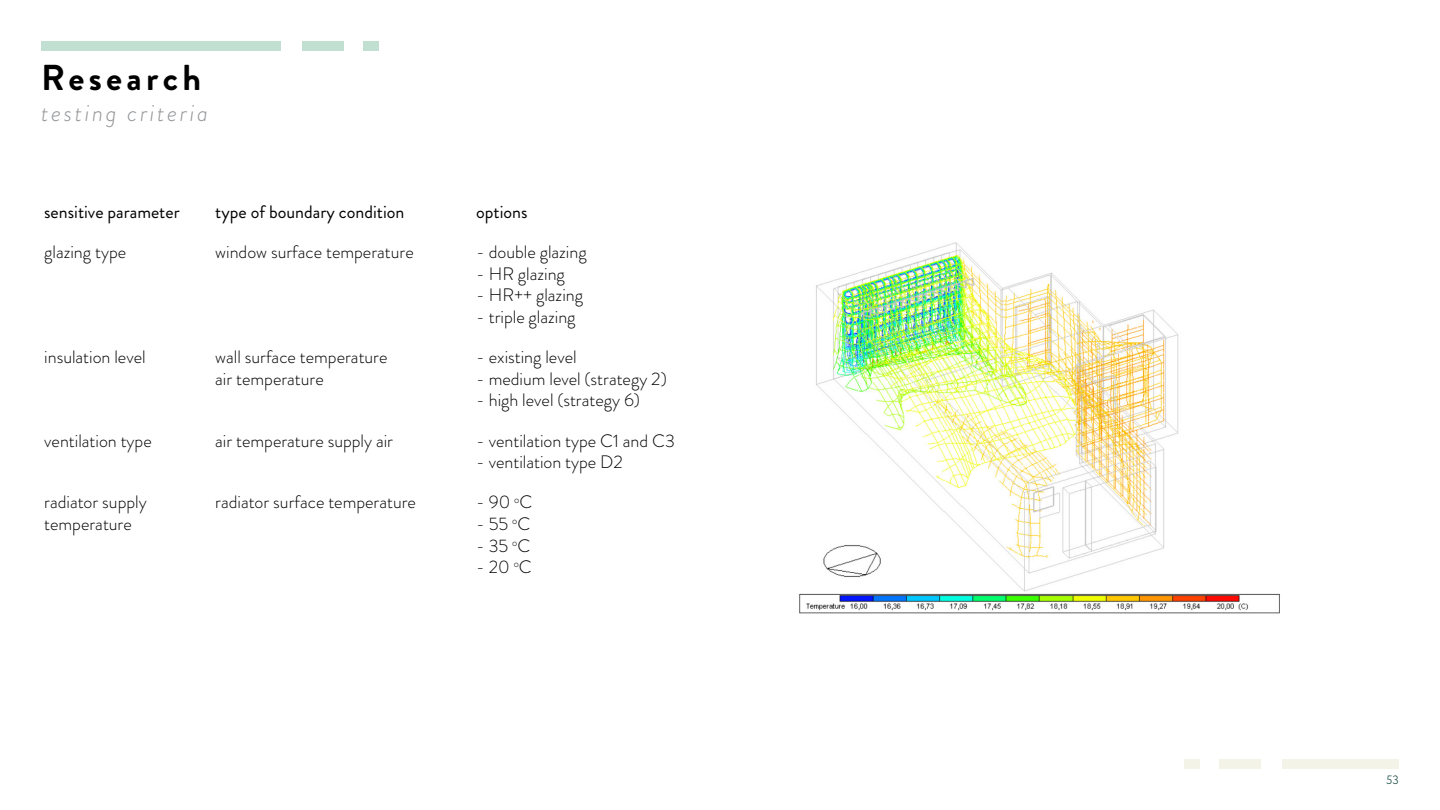
<style>
.page{position:relative;width:1440px;height:810px;background:#fff}
.page>*{position:absolute;margin:0;border:0;box-sizing:border-box;transform-origin:0 0}
.t1{font:700 36px "Brandon Grotesque";letter-spacing:.12em;color:#000}
.t2{font:italic 300 24px "Brandon Grotesque";letter-spacing:.11em;color:#939598}
.t3{font:300 18px "Brandon Grotesque";color:#000}
.t4{font:18px "Brandon Grotesque";color:#000}
.t5{font:300 12px "Circe";color:#00382b}
</style>
<div class="page">
<div style="left:41px;top:41px;width:240px;height:10px;background:#c1e0d2"></div>
<div style="left:303px;top:41px;width:41px;height:10px;background:#c1e0d2"></div>
<div style="left:363px;top:41px;width:16px;height:10px;background:#c1e0d2"></div>
<div style="left:1282px;top:759px;width:117px;height:10px;background:#f4f3e8"></div>
<div style="left:1219px;top:759px;width:41px;height:10px;background:#f4f3e8"></div>
<div style="left:1184px;top:759px;width:16px;height:10px;background:#f4f3e8"></div>
<img style="left:799px;top:242px;width:481px;height:372px">
<p class="t1" style="left:41px;top:53px;width:161px">Research</p>
<p class="t2" style="left:41px;top:96px;width:168px">testing criteria</p>
<p class="t4" style="left:44px;top:200px;width:137px">sensitive parameter</p>
<p class="t4" style="left:215px;top:200px;width:191px">type of boundary condition</p>
<p class="t4" style="left:476px;top:200px;width:53px">options</p>
<p class="t3" style="left:44px;top:240px;width:83px">glazing type</p>
<p class="t3" style="left:215px;top:240px;width:200px">window surface temperature</p>
<p class="t3" style="left:476px;top:240px;width:112px">- double glazing</p>
<p class="t3" style="left:476px;top:261px;width:90px">- HR glazing</p>
<p class="t3" style="left:476px;top:283px;width:108px">- HR++ glazing</p>
<p class="t3" style="left:476px;top:305px;width:101px">- triple glazing</p>
<p class="t3" style="left:44px;top:345px;width:103px">insulation level</p>
<p class="t3" style="left:215px;top:345px;width:174px">wall surface temperature</p>
<p class="t3" style="left:215px;top:366px;width:110px">air temperature</p>
<p class="t3" style="left:476px;top:345px;width:102px">- existing level</p>
<p class="t3" style="left:476px;top:366px;width:192px">- medium level (strategy 2)</p>
<p class="t3" style="left:476px;top:388px;width:165px">- high level (strategy 6)</p>
<p class="t3" style="left:44px;top:428px;width:109px">ventilation type</p>
<p class="t3" style="left:215px;top:428px;width:179px">air temperature supply air</p>
<p class="t3" style="left:476px;top:428px;width:200px">- ventilation type C1 and C3</p>
<p class="t3" style="left:476px;top:450px;width:148px">- ventilation type D2</p>
<p class="t3" style="left:44px;top:490px;width:104px">radiator supply</p>
<p class="t3" style="left:44px;top:512px;width:89px">temperature</p>
<p class="t3" style="left:215px;top:490px;width:202px">radiator surface temperature</p>
<p class="t3" style="left:476px;top:490px;width:58px">- 90 <sup>o</sup>C</p>
<p class="t3" style="left:476px;top:512px;width:56px">- 55 <sup>o</sup>C</p>
<p class="t3" style="left:476px;top:533px;width:56px">- 35 <sup>o</sup>C</p>
<p class="t3" style="left:476px;top:555px;width:57px">- 20 <sup>o</sup>C</p>
<p class="t5" style="left:1386px;top:772px;width:14px">53</p>
</div>
